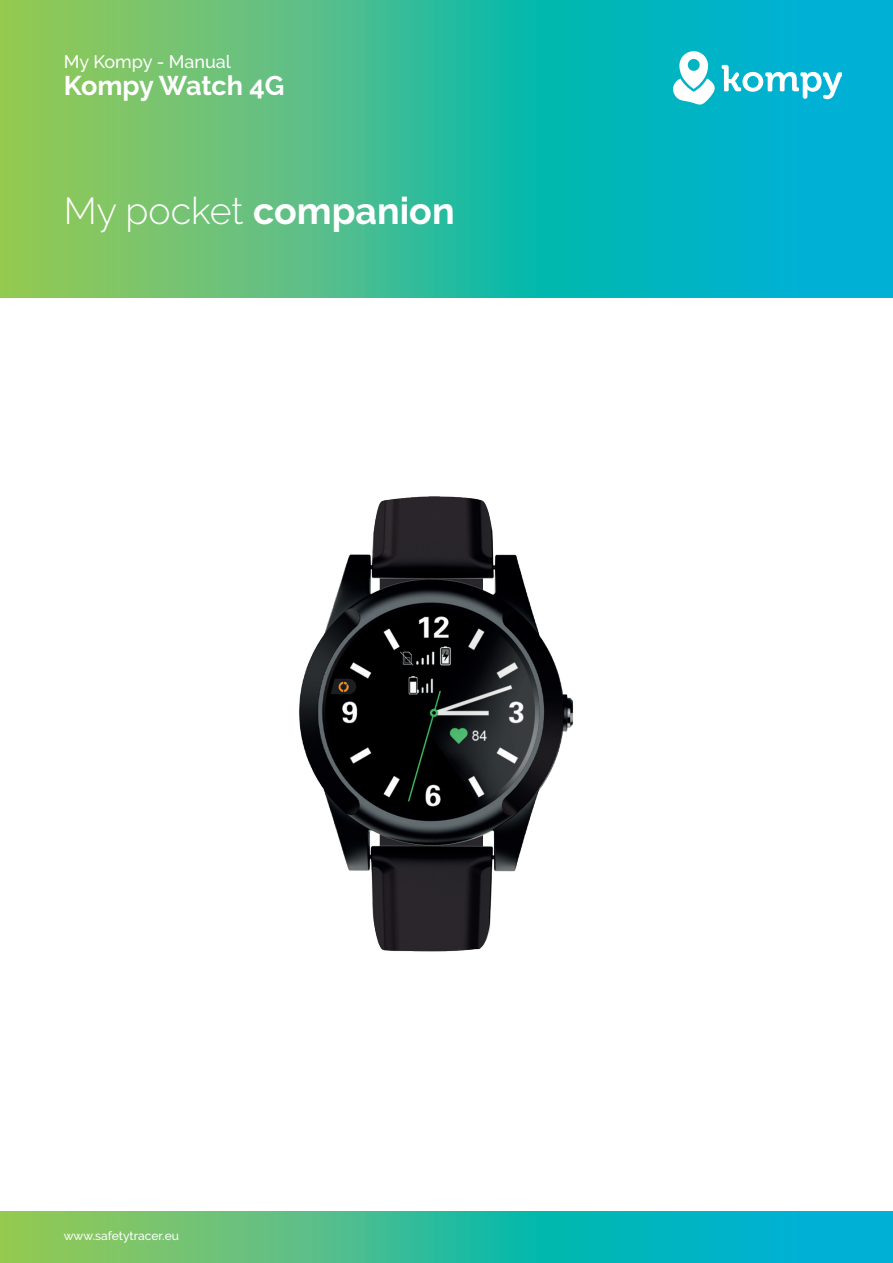
<style>
.page{position:relative;width:893px;height:1263px;background:#fff}
.page>*{position:absolute;margin:0;border:0;box-sizing:border-box;transform-origin:0 0}
.t1{font:700 37.5px "Raleway";color:#fff}
.t2{font:700 27px "Raleway";letter-spacing:-.005em;color:#fff}
.t3{font:500 18px "Raleway";color:#fff}
.t4{font:500 12px "Raleway";color:#fff}
.s1{font-weight:300}
</style>
<div class="page">
<svg style="left:0;top:1212px;width:893px;height:51px;background:#36bb9b"></svg>
<svg style="left:0;top:0;width:893px;height:298px;background:#37bb9a"></svg>
<svg style="left:722px;top:65px;width:120px;height:34px"></svg>
<svg style="left:674px;top:51px;width:41px;height:54px"></svg>
<img style="left:299px;top:496px;width:274px;height:456px">
<h3 class="t3" style="left:64px;top:51px;width:169px">My Kompy - Manual</h3>
<h2 class="t2" style="left:64px;top:70px;width:222px">Kompy Watch 4G</h2>
<h1 class="t1" style="left:64px;top:190px;width:392px"><span class="s1">My pocket</span> companion</h1>
<p class="t4" style="left:64px;top:1229px;width:117px">www.safetytracer.eu</p>
</div>
